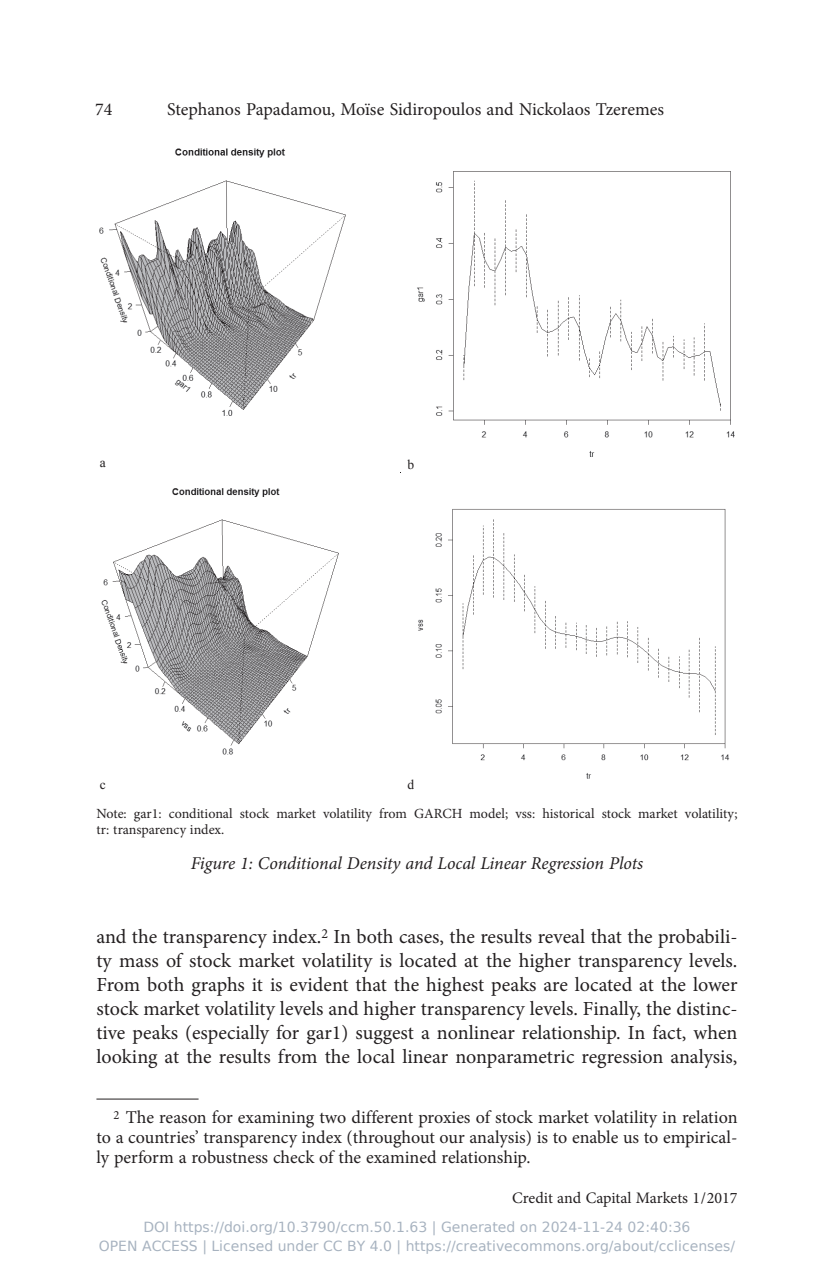
<style>
.page{position:relative;width:834px;height:1265px;background:#fff}
.page>*{position:absolute;margin:0;border:0;box-sizing:border-box;transform-origin:0 0}
.t1{font:20px/24px "Minion Pro";color:#231f20;text-align:justify}
.t2{font:18px/19.8px "Minion Pro";letter-spacing:-.005em;color:#231f20;text-align:justify}
.t3{font:italic 18px "Minion Pro";letter-spacing:-.01em;color:#231f20}
.t4{font:16px "Minion Pro";color:#231f20}
.t5{font:14px "DejaVu Sans";color:rgb(36 64 97/.4)}
.t6{font:14px/15.6px "Minion Pro";letter-spacing:-.005em;color:#231f20}
.t7{font:13.4px "Times New Roman";color:#231f20}
</style>
<div class="page">
<hr style="left:96px;top:1098px;width:102px;height:1px;background:#231f20">
<img style="left:99px;top:148px;width:247px;height:268px">
<img style="left:417px;top:171px;width:318px;height:286px">
<img style="left:101px;top:488px;width:238px;height:267px">
<img style="left:418px;top:509px;width:312px;height:270px">
<p class="t2" style="left:95px;top:100px;width:19px">74</p>
<p class="t2" style="left:167px;top:100px;width:498px">Stephanos Papadamou, Moïse Sidiropoulos and Nickolaos Tzeremes</p>
<p class="t7" style="left:100px;top:454px;width:7px">a</p>
<p class="t7" style="left:407px;top:455px;width:8px">b</p>
<p class="t7" style="left:407px;top:775px;width:8px">d</p>
<p class="t7" style="left:100px;top:775px;width:7px">c</p>
<p class="t6" style="left:96px;top:806px;width:642px">Note: gar1: conditional stock market volatility from GARCH model; vss: historical stock market volatility; tr: transparency index.</p>
<p class="t3" style="left:191px;top:851px;width:454px">Figure 1: Conditional Density and Local Linear Regression Plots</p>
<p class="t1" style="left:96px;top:925px;width:642px">and the transparency index.<sup>2</sup> In both cases, the results reveal that the probabili&shy;ty mass of stock market volatility is located at the higher transparency levels.<br>From both graphs it is evident that the highest peaks are located at the lower stock market volatility levels and higher transparency levels. Finally, the distinc&shy;tive peaks (especially for gar1) suggest a nonlinear relationship. In fact, when looking at the results from the local linear nonparametric regression analysis,</p>
<p class="t2" style="left:96px;top:1107px;width:642px;text-indent:17px"><sup>2</sup> The reason for examining two different proxies of stock market volatility in relation to a countries’ transparency index (throughout our analysis) is to enable us to empirical&shy;ly perform a robustness check of the examined relationship.</p>
<p class="t4" style="left:512px;top:1186px;width:227px">Credit and Capital Markets 1/2017</p>
<p class="t5" style="left:143px;top:1219px;width:548px">DOI https://doi.org/10.3790/ccm.50.1.63 | Generated on 2024-11-24 02:40:36</p>
<p class="t5" style="left:99px;top:1237px;width:637px">OPEN ACCESS | Licensed under CC BY 4.0 | https://creativecommons.org/about/cclicenses/</p>
</div>
